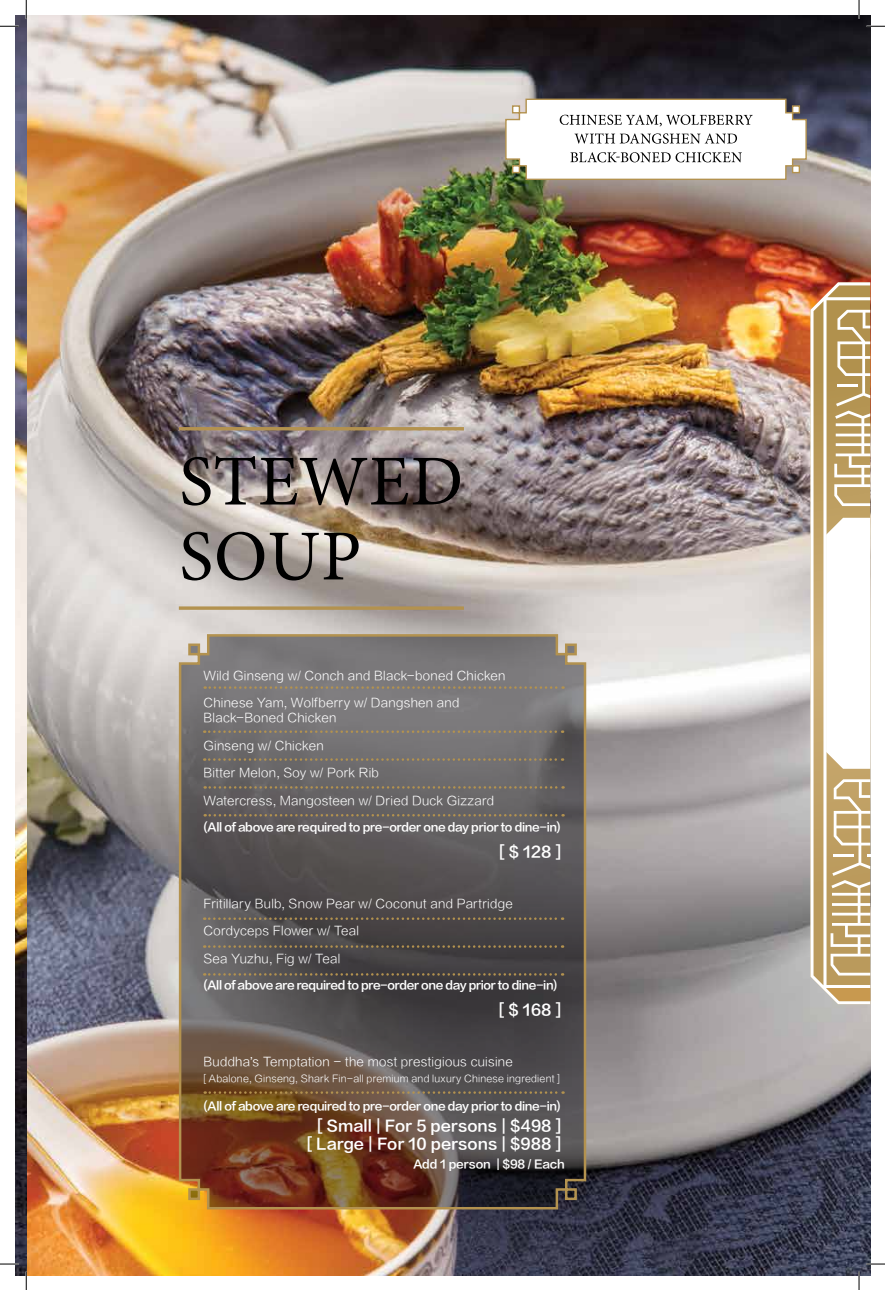
<style>
.page{position:relative;width:885px;height:1290px;background:#fff}
.page>*{position:absolute;margin:0;border:0;box-sizing:border-box;transform-origin:0 0}
.t1{font:15px/17.5px "FZLTZCHK GBK1 0";color:#fff;text-align:right}
.t2{font:12.5px/15px "FZLTXHK GBK1 0";letter-spacing:.005em;color:#fff}
.t3{font:11.25px "FZLTZCHK GBK1 0";letter-spacing:-.03em;color:#fff}
.t4{font:11.25px "FZLTZCHK GBK1 0";letter-spacing:-.01em;color:#fff}
.t5{font:10px "FZLTXHK GBK1 0";color:#fff}
.s1{font-family:"Arial"}
</style>
<div class="page">
<img style="left:15px;top:15px;width:855px;height:1260px">
<svg style="left:810px;top:282px;width:60px;height:722px"></svg>
<hr style="left:833px;top:854px;width:20px;height:3px;background:#fff">
<svg style="left:504px;top:98px;width:303px;height:83px"></svg>
<svg style="left:182px;top:456px;width:278px;height:49px;background:#6f6664"></svg>
<svg style="left:182px;top:532px;width:29px;height:48px"></svg>
<svg style="left:217px;top:532px;width:47px;height:48px;background:#746f6c"></svg>
<svg style="left:270px;top:533px;width:89px;height:47px;background:#89837e"></svg>
<svg style="left:179px;top:606px;width:285px;height:4px"></svg>
<hr style="left:179px;top:427px;width:285px;height:3px;background:#b3924f">
<svg style="left:178px;top:633px;width:409px;height:577px;background:#635854"></svg>
<svg style="left:0;top:25px;width:19px;height:2px"></svg>
<svg style="left:866px;top:25px;width:19px;height:2px"></svg>
<svg style="left:0;top:1263px;width:19px;height:2px"></svg>
<svg style="left:866px;top:1263px;width:19px;height:2px"></svg>
<svg style="left:25px;top:0;width:2px;height:19px"></svg>
<svg style="left:25px;top:1271px;width:2px;height:19px"></svg>
<svg style="left:858px;top:0;width:2px;height:19px"></svg>
<svg style="left:858px;top:1271px;width:2px;height:19px"></svg>
<svg style="left:205px;top:1091px;width:358px;height:3px"></svg>
<svg style="left:205px;top:686px;width:358px;height:3px"></svg>
<svg style="left:204px;top:730px;width:359px;height:3px"></svg>
<svg style="left:204px;top:758px;width:359px;height:3px"></svg>
<svg style="left:205px;top:786px;width:358px;height:2px"></svg>
<svg style="left:205px;top:814px;width:358px;height:2px"></svg>
<svg style="left:204px;top:917px;width:359px;height:3px"></svg>
<svg style="left:204px;top:945px;width:359px;height:3px"></svg>
<svg style="left:204px;top:973px;width:359px;height:2px"></svg>
<p class="t2" style="left:203px;top:668px;width:304px">Wild Ginseng w/ Conch and Black-boned Chicken</p>
<p class="t2" style="left:203px;top:695px;width:258px">Chinese Yam, Wolfberry w/ Dangshen and<br>Black-Boned Chicken</p>
<p class="t2" style="left:203px;top:738px;width:122px">Ginseng w/ Chicken</p>
<p class="t2" style="left:203px;top:765px;width:177px">Bitter Melon, Soy w/ Pork Rib</p>
<p class="t2" style="left:203px;top:793px;width:292px">Watercress, Mangosteen w/ Dried Duck Gizzard</p>
<p class="t3" style="left:203px;top:821px;width:359px">(All of above are required to pre-order one day prior to dine-in)</p>
<p class="t1" style="left:499px;top:844px;width:64px">[ $ 128 ]</p>
<p class="t2" style="left:203px;top:896px;width:311px">Fritillary Bulb, Snow Pear w/ Coconut and Partridge</p>
<p class="t2" style="left:203px;top:924px;width:157px">Cordyceps Flower w/ Teal</p>
<p class="t2" style="left:203px;top:951px;width:139px">Sea Yuzhu, Fig w/ Teal</p>
<p class="t3" style="left:203px;top:979px;width:355px">(All of above are required to pre-order one day prior to dine-in)</p>
<p class="t1" style="left:499px;top:1002px;width:64px">[ $ 168 ]</p>
<p class="t2" style="left:203px;top:1054px;width:311px">Buddha<span class="s1">’</span>s Temptation - the most prestigious cuisine</p>
<p class="t5" style="left:203px;top:1072px;width:358px">[ Abalone, Ginseng, Shark Fin-all premium and luxury Chinese ingredient ]</p>
<p class="t3" style="left:203px;top:1100px;width:359px">(All of above are required to pre-order one day prior to dine-in)</p>
<p class="t1" style="left:307px;top:1118px;width:256px">[ Small | For 5 persons | $498 ]<br>[ Large | For 10 persons | $988 ]</p>
<p class="t4" style="left:413px;top:1158px;width:153px">Add 1 person | $98 / Each</p>
</div>
